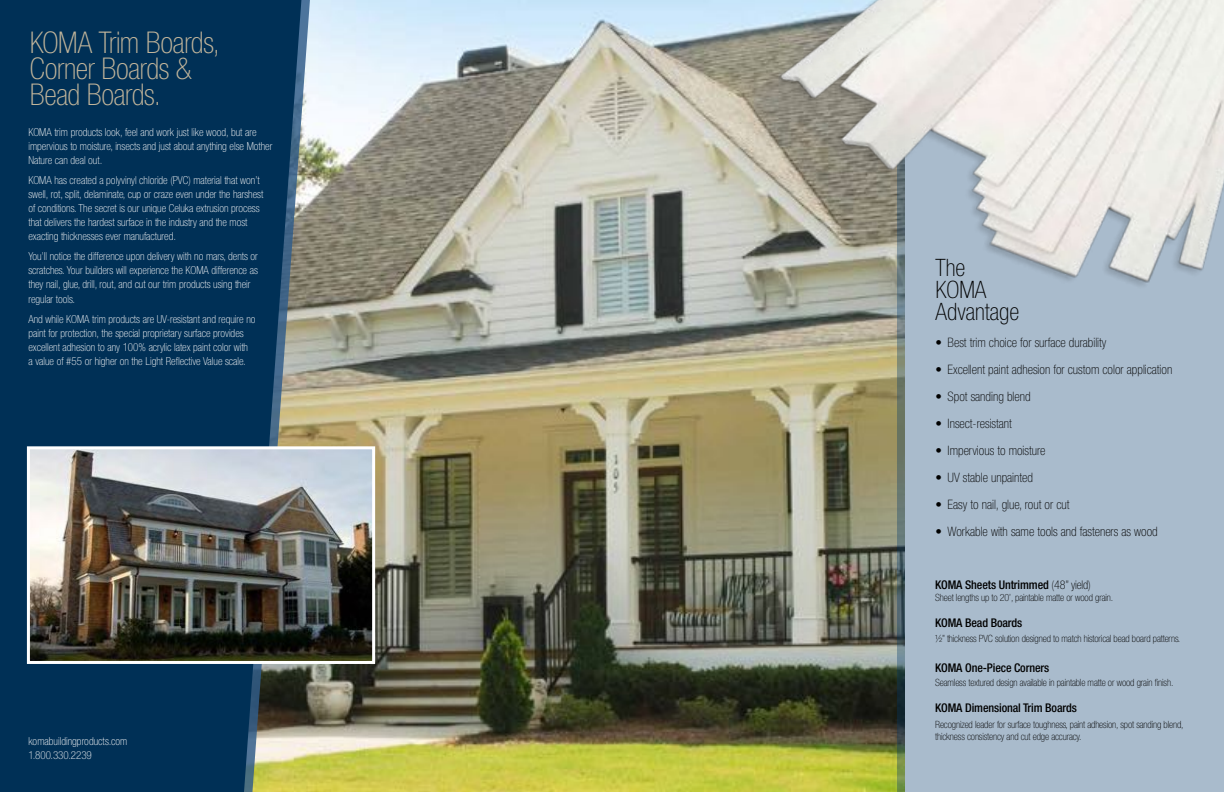
<style>
.page{position:relative;width:1224px;height:792px;background:#fff}
.page>*{position:absolute;margin:0;border:0;box-sizing:border-box;transform-origin:0 0}
.t1{font:100 condensed 30px/26px "Helvetica Neue";letter-spacing:-.015em;color:#c2b59b}
.t2{font:100 condensed 24px/22px "Helvetica Neue";color:#000}
.t3{font:100 condensed 13px "Helvetica Neue";color:#000}
.t4{font:500 condensed 12px "Helvetica Neue";letter-spacing:-.01em;color:#000}
.t5{font:100 condensed 11px/14px "Helvetica Neue";color:#fff}
.t6{font:100 condensed 10px/12px "Helvetica Neue";letter-spacing:-.01em;color:#000}
.s1{font-weight:100}
</style>
<div class="page">
<img style="left:310px;top:0;width:587px;height:792px">
<img style="left:301px;top:0;width:9px;height:792px">
<div style="left:897px;top:0;width:327px;height:792px;background:#a9bbcc"></div>
<svg style="left:0;top:0;width:301px;height:792px;background:#093658"></svg>
<img style="left:31px;top:450px;width:340px;height:210px">
<div style="left:27px;top:446px;width:348px;height:218px;border:3px solid #fff"></div>
<img style="left:771px;top:0;width:453px;height:305px">
<h1 class="t1" style="left:30px;top:30px;width:192px">KOMA Trim Boards,<br>Corner Boards &amp;<br>Bead Boards.</h1>
<p class="t5" style="left:28px;top:126px;width:245px">KOMA trim products look, feel and work just like wood, but are impervious to moisture, insects and just about anything else Mother<br>Nature can deal out.</p>
<p class="t5" style="left:28px;top:174px;width:236px">KOMA has created a polyvinyl chloride (PVC) material that won’t swell, rot, split, delaminate, cup or craze even under the harshest of conditions. The secret is our unique Celuka extrusion process that delivers the hardest surface in the industry and the most exacting thicknesses ever manufactured.</p>
<p class="t5" style="left:28px;top:250px;width:231px">You’ll notice the difference upon delivery with no mars, dents or scratches. Your builders will experience the KOMA difference as they nail, glue, drill, rout, and cut our trim products using their regular tools.</p>
<p class="t5" style="left:28px;top:312px;width:229px">And while KOMA trim products are UV-resistant and require no paint for protection, the special proprietary surface provides excellent adhesion to any 100% acrylic latex paint color with<br>a value of #55 or higher on the Light Reflective Value scale.</p>
<p class="t5" style="left:28px;top:734px;width:100px">komabuildingproducts.com<br>1.800.330.2239</p>
<h2 class="t2" style="left:936px;top:256px;width:85px">The<br>KOMA<br>Advantage</h2>
<p class="t3" style="left:936px;top:335px;width:172px">• Best trim choice for surface durability</p>
<p class="t3" style="left:936px;top:362px;width:238px">• Excellent paint adhesion for custom color application</p>
<p class="t3" style="left:936px;top:389px;width:97px">• Spot sanding blend</p>
<p class="t3" style="left:936px;top:416px;width:78px">• Insect-resistant</p>
<p class="t3" style="left:936px;top:443px;width:111px">• Impervious to moisture</p>
<p class="t3" style="left:936px;top:470px;width:99px">• UV stable unpainted</p>
<p class="t3" style="left:936px;top:497px;width:135px">• Easy to nail, glue, rout or cut</p>
<p class="t3" style="left:936px;top:524px;width:224px">• Workable with same tools and fasteners as wood</p>
<p class="t4" style="left:935px;top:577px;width:157px">KOMA Sheets Untrimmed <span class="s1">(48” yield)</span></p>
<p class="t6" style="left:935px;top:591px;width:180px">Sheet lengths up to 20’, paintable matte or wood grain.</p>
<p class="t4" style="left:935px;top:616px;width:89px">KOMA Bead Boards</p>
<p class="t6" style="left:935px;top:633px;width:247px">½” thickness PVC solution designed to match historical bead board patterns.</p>
<p class="t4" style="left:935px;top:661px;width:116px">KOMA One-Piece Corners</p>
<p class="t6" style="left:935px;top:676px;width:240px">Seamless textured design available in paintable matte or wood grain finish.</p>
<p class="t4" style="left:935px;top:701px;width:143px">KOMA Dimensional Trim Boards</p>
<p class="t6" style="left:935px;top:719px;width:250px">Recognized leader for surface toughness, paint adhesion, spot sanding blend, thickness consistency and cut edge accuracy.</p>
</div>
